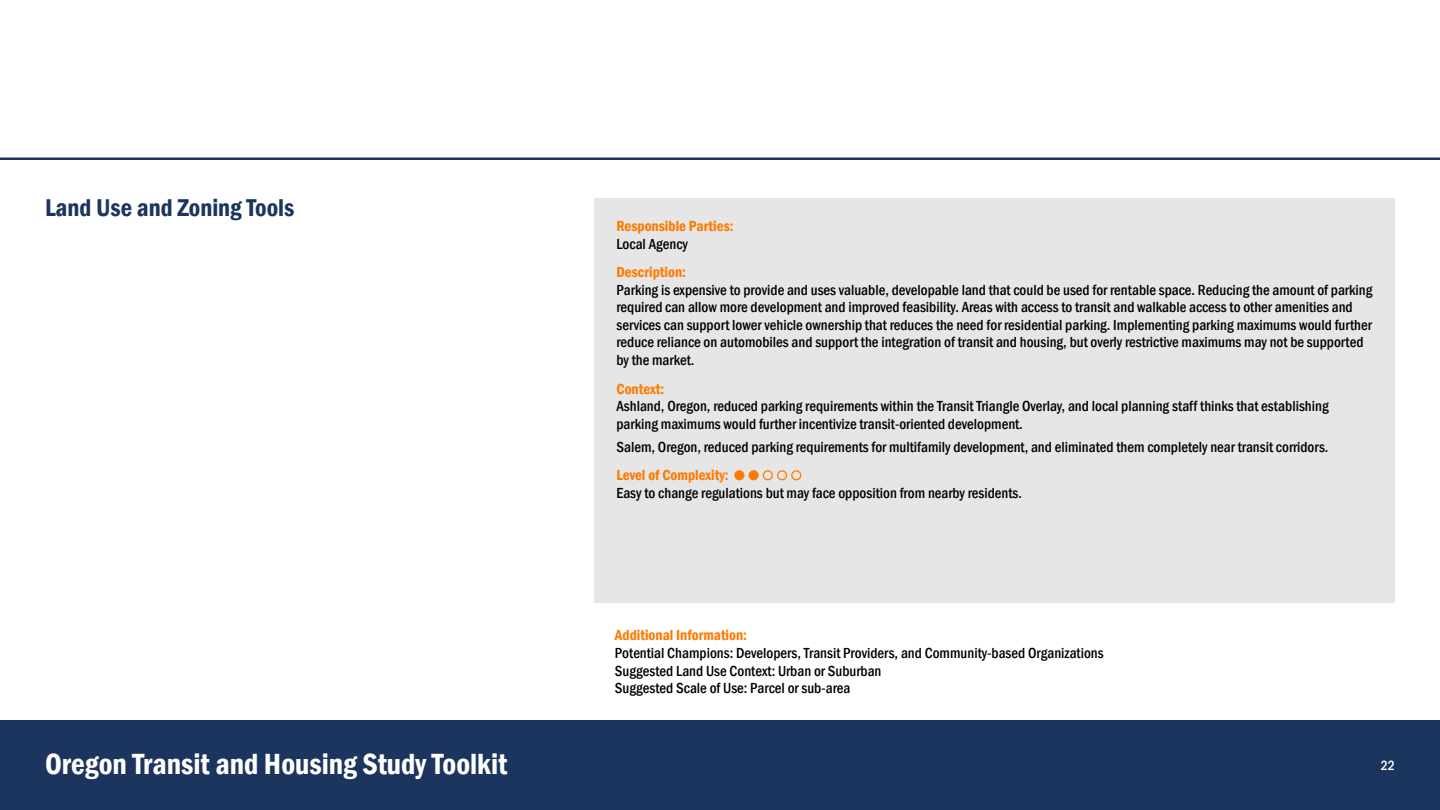
<style>
.page{position:relative;width:1440px;height:810px;background:#fff}
.page>*{position:absolute;margin:0;border:0;box-sizing:border-box;transform-origin:0 0}
.t1{font:600 condensed 30px "Franklin Gothic";color:#fff}
.t2{font:600 condensed 25px "Franklin Gothic";color:#1c355e}
.t3{font:500 condensed 15px/17.5px "Franklin Gothic";color:#000}
.t4{font:600 condensed 15px "Franklin Gothic";color:#ff7900}
.t5{font:500 condensed 13.75px "Franklin Gothic";color:#fff}
</style>
<div class="page">
<div style="left:0;top:720px;width:1440px;height:90px;background:#1c355e"></div>
<hr style="left:0;top:158px;width:1440px;height:2px;background:#1c355e">
<div style="left:594px;top:198px;width:801px;height:405px;background:#e6e6e6"></div>
<div style="left:734px;top:470px;width:10px;height:10px;background:#ff7900;border-radius:50%"></div>
<div style="left:749px;top:470px;width:10px;height:10px;background:#ff7900;border-radius:50%"></div>
<div style="left:763px;top:470px;width:10px;height:10px;border:1px solid #ff7900;border-radius:50%"></div>
<div style="left:777px;top:470px;width:10px;height:10px;border:1px solid #ff7900;border-radius:50%"></div>
<div style="left:791px;top:470px;width:10px;height:10px;border:1px solid #ff7900;border-radius:50%"></div>
<h2 class="t2" style="left:45px;top:190px;width:251px">Land Use and Zoning Tools</h2>
<h1 class="t1" style="left:45px;top:744px;width:464px">Oregon Transit and Housing Study Toolkit</h1>
<p class="t4" style="left:617px;top:216px;width:119px">Responsible Parties:</p>
<p class="t3" style="left:617px;top:235px;width:73px">Local Agency</p>
<p class="t4" style="left:617px;top:262px;width:71px">Description:</p>
<p class="t3" style="left:617px;top:281px;width:758px">Parking is expensive to provide and uses valuable, developable land that could be used for rentable space. Reducing the amount of parking required can allow more development and improved feasibility. Areas with access to transit and walkable access to other amenities and services can support lower vehicle ownership that reduces the need for residential parking. Implementing parking maximums would further reduce reliance on automobiles and support the integration of transit and housing, but overly restrictive maximums may not be supported by the market.</p>
<p class="t4" style="left:617px;top:379px;width:49px">Context:</p>
<p class="t3" style="left:617px;top:397px;width:714px">Ashland, Oregon, reduced parking requirements within the Transit Triangle Overlay, and local planning staff thinks that establishing parking maximums would further incentivize transit-oriented development.</p>
<p class="t3" style="left:617px;top:438px;width:713px">Salem, Oregon, reduced parking requirements for multifamily development, and eliminated them completely near transit corridors.</p>
<p class="t4" style="left:617px;top:465px;width:114px">Level of Complexity:</p>
<p class="t3" style="left:617px;top:484px;width:407px">Easy to change regulations but may face opposition from nearby residents.</p>
<p class="t4" style="left:615px;top:625px;width:134px">Additional Information:</p>
<p class="t3" style="left:615px;top:644px;width:490px">Potential Champions: Developers, Transit Providers, and Community-based Organizations<br>Suggested Land Use Context: Urban or Suburban<br>Suggested Scale of Use: Parcel or sub-area</p>
<p class="t5" style="left:1381px;top:756px;width:16px">22</p>
</div>
